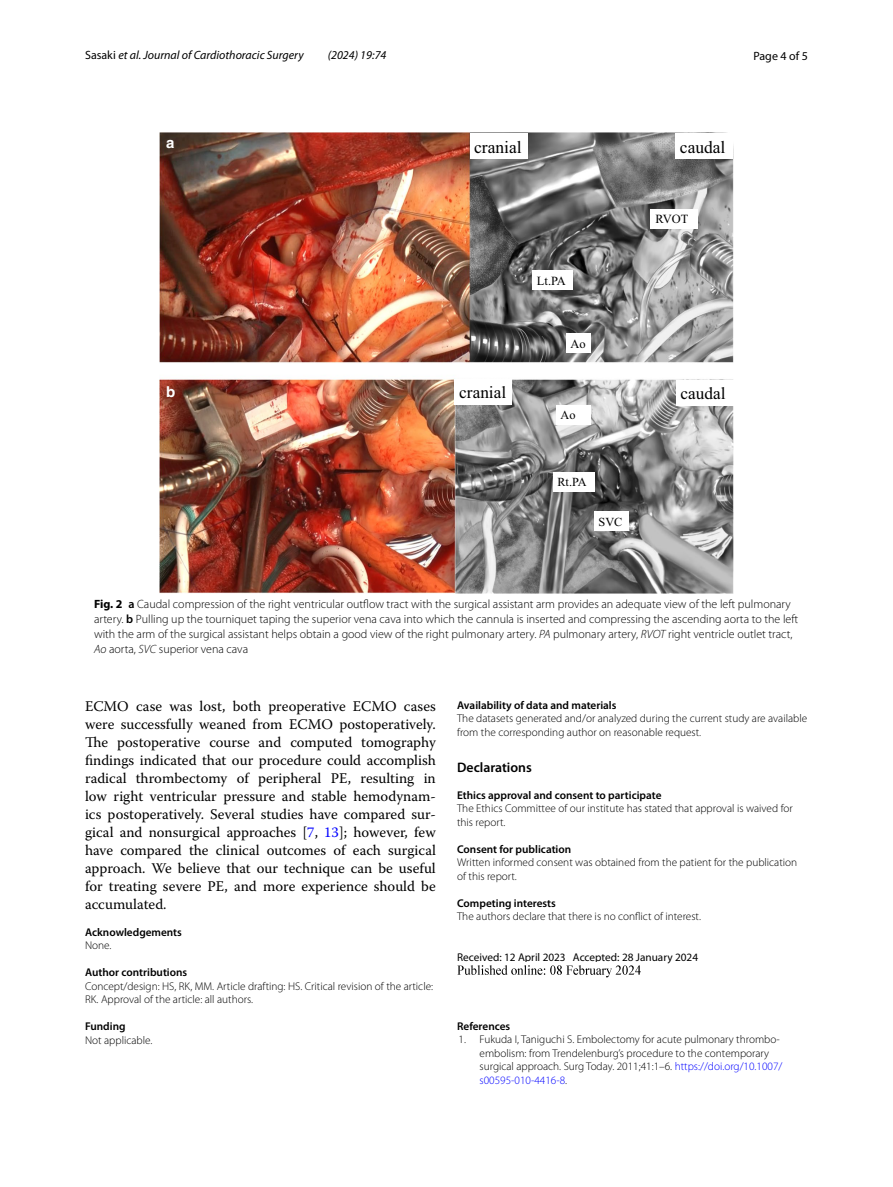
<style>
.page{position:relative;width:893px;height:1187px;background:#fff}
.page>*{position:absolute;margin:0;border:0;box-sizing:border-box;transform-origin:0 0}
.t1{font:17.4px "Times New Roman";color:#000}
.t2{font:17.25px "Times New Roman";color:#000}
.t3{font:700 15px "Helvetica";color:#fff}
.t4{font:14.7px/18px "Warnock Pro";color:#000;text-align:justify}
.t5{font:600 13.8px "Myriad Pro";color:#000}
.t6{font:12.45px "Times New Roman";color:#000}
.t7{font:12.3px "Times New Roman";color:#000}
.t8{font:300 12px/15px "Myriad Pro";color:#000}
.t9{font:italic 12px "Myriad Pro";color:#000}
.t10{font:12px "Myriad Pro";color:#000}
.t11{font:300 11.25px/13.5px "Myriad Pro";color:#000}
.t12{font:600 11.25px "Myriad Pro";color:#000}
.t13{font:11.25px "Myriad Pro";color:#000}
.s1{font-style:normal}
.s2{font-weight:700}
.s3{font-weight:600}
.s4{font-style:italic}
.s5{color:#00f}
</style>
<div class="page">
<img style="left:457px;top:965px;width:184px;height:13px">
<img style="left:159px;top:133px;width:575px;height:460px">
<div style="left:470px;top:133px;width:58px;height:26px;background:#fff"></div>
<div style="left:675px;top:133px;width:58px;height:26px;background:#fff"></div>
<div style="left:651px;top:209px;width:47px;height:20px;background:#fff"></div>
<div style="left:532px;top:270px;width:40px;height:20px;background:#fff"></div>
<div style="left:566px;top:333px;width:25px;height:20px;background:#fff"></div>
<div style="left:455px;top:379px;width:57px;height:25px;background:#fff"></div>
<div style="left:676px;top:380px;width:57px;height:25px;background:#fff"></div>
<div style="left:594px;top:511px;width:35px;height:20px;background:#fff"></div>
<div style="left:553px;top:472px;width:41px;height:19px;background:#fff"></div>
<div style="left:556px;top:405px;width:35px;height:19px;background:#fff"></div>
<p class="t9" style="left:85px;top:48px;width:220px"><span class="s1">Sasaki</span> et al. Journal of Cardiothoracic Surgery</p>
<p class="t9" style="left:328px;top:48px;width:60px">(2024) 19:74</p>
<p class="t10" style="left:753px;top:48px;width:56px">Page 4 of 5</p>
<h3 class="t3" style="left:166px;top:133px;width:10px">a</h3>
<h3 class="t3" style="left:166px;top:382px;width:11px">b</h3>
<h1 class="t1" style="left:474px;top:135px;width:49px">cranial</h1>
<h1 class="t1" style="left:680px;top:135px;width:47px">caudal</h1>
<p class="t6" style="left:537px;top:272px;width:30px">Lt.PA</p>
<p class="t6" style="left:571px;top:335px;width:17px">Ao</p>
<p class="t6" style="left:655px;top:211px;width:34px">RVOT</p>
<h2 class="t2" style="left:459px;top:380px;width:48px">cranial</h2>
<h2 class="t2" style="left:681px;top:381px;width:46px">caudal</h2>
<p class="t7" style="left:561px;top:407px;width:16px">Ao</p>
<p class="t7" style="left:557px;top:473px;width:31px">Rt.PA</p>
<p class="t7" style="left:598px;top:513px;width:25px">SVC</p>
<p class="t8" style="left:94px;top:597px;width:706px"><span class="s2">Fig. 2</span> <span class="s3">a</span> Caudal compression of the right ventricular outflow tract with the surgical assistant arm provides an adequate view of the left pulmonary artery. <span class="s3">b</span> Pulling up the tourniquet taping the superior vena cava into which the cannula is inserted and compressing the ascending aorta to the left with the arm of the surgical assistant helps obtain a good view of the right pulmonary artery. <span class="s4">PA</span> pulmonary artery, <span class="s4">RVOT</span> right ventricle outlet tract, <span class="s4">Ao</span> aorta, <span class="s4">SVC</span> superior vena cava</p>
<p class="t4" style="left:85px;top:696px;width:352px">ECMO case was lost, both preoperative ECMO cases were successfully weaned from ECMO postoperatively.<br>The postoperative course and computed tomography findings indicated that our procedure could accomplish radical thrombectomy of peripheral PE, resulting in low right ventricular pressure and stable hemodynam&shy;ics postoperatively. Several studies have compared sur&shy;gical and nonsurgical approaches [<span class="s5">7</span>, <span class="s5">13</span>]; however, few have compared the clinical outcomes of each surgical approach. We believe that our technique can be useful for treating severe PE, and more experience should be accumulated.</p>
<p class="t12" style="left:85px;top:924px;width:98px">Acknowledgements</p>
<p class="t11" style="left:85px;top:939px;width:28px">None.</p>
<p class="t12" style="left:85px;top:965px;width:104px">Author contributions</p>
<p class="t11" style="left:85px;top:979px;width:350px">Concept/design: HS, RK, MM. Article drafting: HS. Critical revision of the article:<br>RK. Approval of the article: all authors.</p>
<p class="t12" style="left:85px;top:1019px;width:42px">Funding</p>
<p class="t11" style="left:85px;top:1033px;width:69px">Not applicable.</p>
<p class="t12" style="left:457px;top:697px;width:161px">Availability of data and materials</p>
<p class="t11" style="left:457px;top:711px;width:352px">The datasets generated and/or analyzed during the current study are available from the corresponding author on reasonable request.</p>
<p class="t5" style="left:457px;top:758px;width:76px">Declarations</p>
<p class="t12" style="left:457px;top:787px;width:206px">Ethics approval and consent to participate</p>
<p class="t11" style="left:457px;top:801px;width:337px">The Ethics Committee of our institute has stated that approval is waived for this report.</p>
<p class="t12" style="left:457px;top:841px;width:116px">Consent for publication</p>
<p class="t11" style="left:457px;top:855px;width:342px">Written informed consent was obtained from the patient for the publication of this report.</p>
<p class="t12" style="left:457px;top:895px;width:100px">Competing interests</p>
<p class="t11" style="left:457px;top:909px;width:245px">The authors declare that there is no conflict of interest.</p>
<p class="t13" style="left:457px;top:950px;width:242px">Received: 12 April 2023 Accepted: 28 January 2024</p>
<p class="t12" style="left:457px;top:1018px;width:55px">References</p>
<p class="t11" style="left:480px;top:1032px;width:304px;text-indent:-21px">1. Fukuda I, Taniguchi S. Embolectomy for acute pulmonary thrombo&shy;embolism: from Trendelenburg’s procedure to the contemporary surgical approach. Surg Today. 2011;41:1–6. <span class="s5">https://doi.org/10.1007/ s00595-010-4416-8</span>.</p>
</div>
